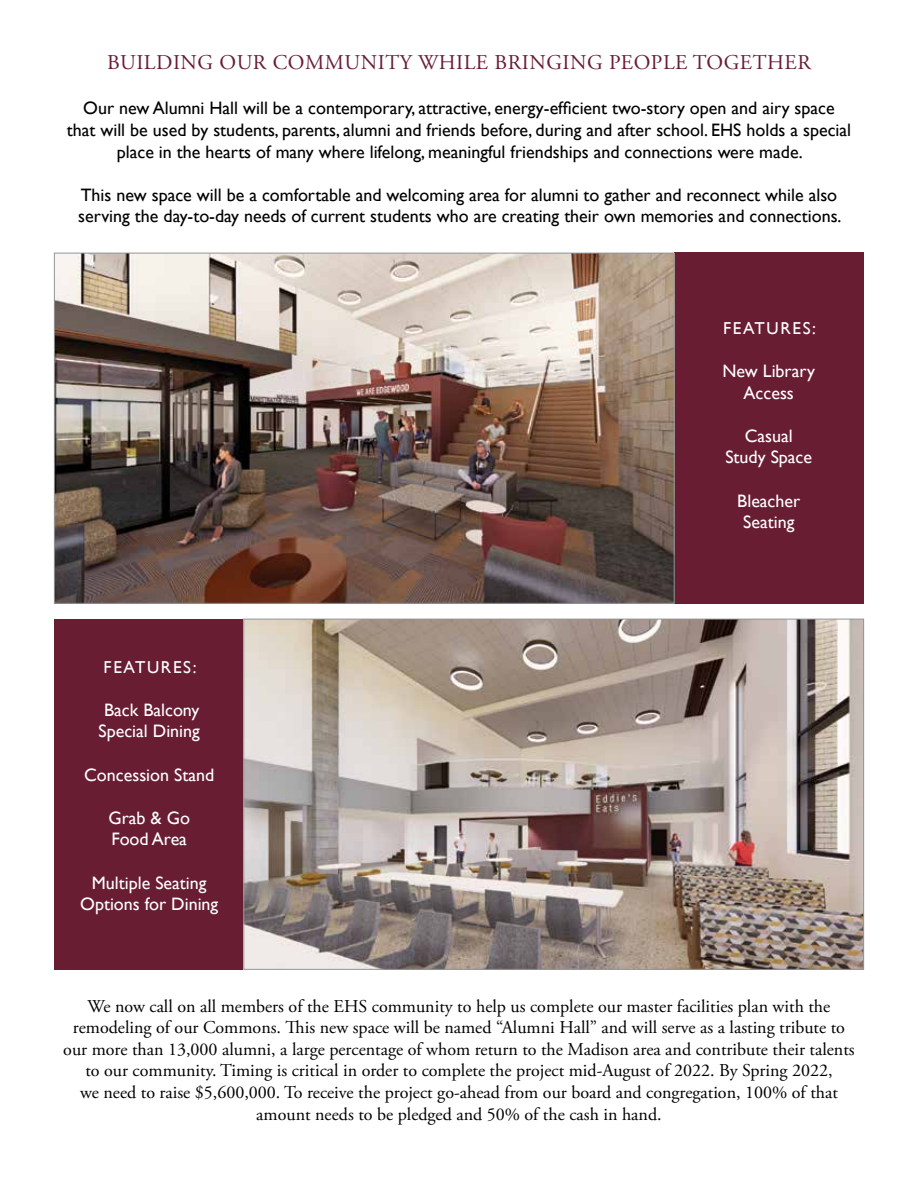
<style>
.page{position:relative;width:918px;height:1188px;background:#fff}
.page>*{position:absolute;margin:0;border:0;box-sizing:border-box;transform-origin:0 0}
.t1{font:21px "Adobe Garamond Pro";letter-spacing:.025em;color:#691d32}
.t2{font:18px/21.6px "Adobe Garamond Pro";color:#000;text-align:center}
.t3{font:18px/21.6px "Gill Sans";color:#000;text-align:center}
.t4{font:18px/21.6px "Gill Sans";color:#fff;text-align:center}
.t5{font:17.25px "Gill Sans";letter-spacing:.095em;color:#fff}
</style>
<div class="page">
<div style="left:54px;top:619px;width:189px;height:351px;background:#691d32"></div>
<div style="left:675px;top:253px;width:189px;height:351px;background:#691d32"></div>
<img style="left:56px;top:255px;width:617px;height:347px">
<img style="left:245px;top:621px;width:617px;height:347px">
<p class="t1" style="left:107px;top:50px;width:705px">BUILDING OUR COMMUNITY WHILE BRINGING PEOPLE TOGETHER</p>
<p class="t3" style="left:67px;top:97px;width:786px">Our new Alumni Hall will be a contemporary, attractive, energy-efficient two-story open and airy space that will be used by students, parents, alumni and friends before, during and after school. EHS holds a special place in the hearts of many where lifelong, meaningful friendships and connections were made.</p>
<p class="t3" style="left:78px;top:184px;width:765px;text-align:left">This new space will be a comfortable and welcoming area for alumni to gather and reconnect while also serving the day-to-day needs of current students who are creating their own memories and connections.</p>
<p class="t5" style="left:104px;top:657px;width:94px">FEATURES:</p>
<p class="t4" style="left:99px;top:699px;width:103px">Back Balcony<br>Special Dining</p>
<p class="t4" style="left:84px;top:764px;width:132px">Concession Stand</p>
<p class="t4" style="left:108px;top:807px;width:83px;text-align:left">Grab &amp; Go<br>Food Area</p>
<p class="t4" style="left:80px;top:872px;width:140px">Multiple Seating<br>Options for Dining</p>
<p class="t5" style="left:723px;top:318px;width:94px">FEATURES:</p>
<p class="t4" style="left:723px;top:360px;width:94px">New Library<br>Access</p>
<p class="t4" style="left:725px;top:425px;width:88px">Casual<br>Study Space</p>
<p class="t4" style="left:737px;top:490px;width:65px">Bleacher<br>Seating</p>
<p class="t2" style="left:63px;top:996px;width:793px">We now call on all members of the EHS community to help us complete our master facilities plan with the remodeling of our Commons. This new space will be named “Alumni Hall” and will serve as a lasting tribute to our more than 13,000 alumni, a large percentage of whom return to the Madison area and contribute their talents to our community. Timing is critical in order to complete the project mid-August of 2022. By Spring 2022,<br>we need to raise $5,600,000. To receive the project go-ahead from our board and congregation, 100% of that amount needs to be pledged and 50% of the cash in hand.</p>
</div>
